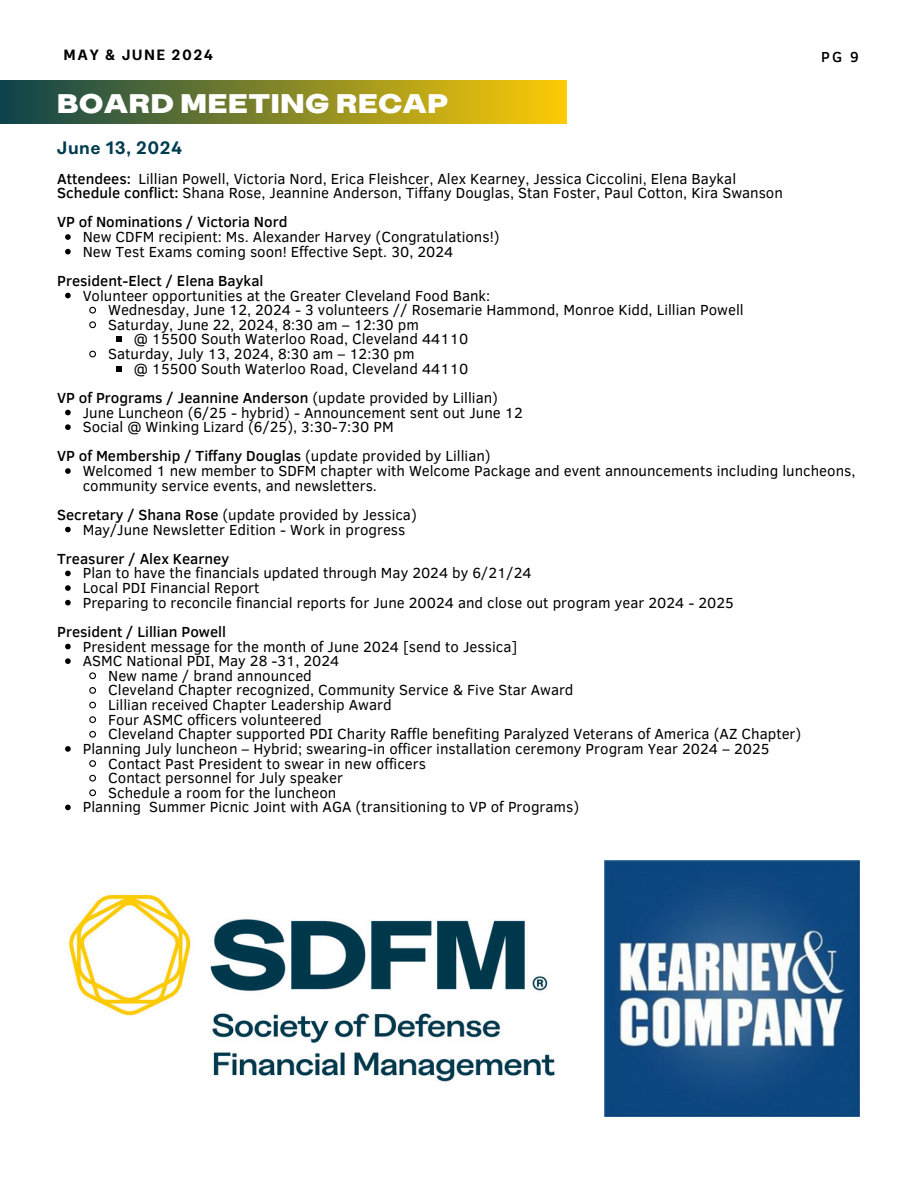
<style>
.page{position:relative;width:918px;height:1188px;background:#fff}
.page>*{position:absolute;margin:0;border:0;box-sizing:border-box;transform-origin:0 0}
.t1{font:800 27px "Greed Extended";letter-spacing:.03em;color:#fff}
.t2{font:600 18px "Greed Standard";letter-spacing:.07em;color:#003c4f}
.t3{font:15px/14.7px "Clear Sans";color:#000}
.t4{font:500 15px "Clear Sans";color:#000}
.t5{font:600 14.85px "Greed Standard";letter-spacing:.14em;color:#000}
.t6{font:500 14.85px "Clear Sans";color:#000}
.s1{font-weight:500}
.s2{font-weight:400}
</style>
<div class="page">
<svg style="left:65px;top:234px;width:6px;height:6px"></svg>
<svg style="left:65px;top:249px;width:6px;height:5px"></svg>
<svg style="left:65px;top:293px;width:6px;height:5px"></svg>
<svg style="left:89px;top:306px;width:7px;height:8px"></svg>
<svg style="left:89px;top:321px;width:7px;height:8px"></svg>
<svg style="left:116px;top:337px;width:5px;height:5px"></svg>
<svg style="left:89px;top:350px;width:7px;height:8px"></svg>
<svg style="left:116px;top:366px;width:5px;height:5px"></svg>
<svg style="left:65px;top:410px;width:6px;height:5px"></svg>
<svg style="left:65px;top:424px;width:6px;height:6px"></svg>
<svg style="left:65px;top:468px;width:6px;height:6px"></svg>
<svg style="left:65px;top:527px;width:6px;height:5px"></svg>
<svg style="left:65px;top:571px;width:6px;height:5px"></svg>
<svg style="left:65px;top:585px;width:6px;height:6px"></svg>
<svg style="left:65px;top:600px;width:6px;height:5px"></svg>
<svg style="left:65px;top:644px;width:6px;height:5px"></svg>
<svg style="left:65px;top:658px;width:6px;height:6px"></svg>
<svg style="left:89px;top:672px;width:7px;height:8px"></svg>
<svg style="left:89px;top:687px;width:7px;height:7px"></svg>
<svg style="left:89px;top:701px;width:7px;height:8px"></svg>
<svg style="left:89px;top:716px;width:7px;height:7px"></svg>
<svg style="left:89px;top:730px;width:7px;height:8px"></svg>
<svg style="left:65px;top:746px;width:6px;height:6px"></svg>
<svg style="left:89px;top:760px;width:7px;height:7px"></svg>
<svg style="left:89px;top:774px;width:7px;height:8px"></svg>
<svg style="left:89px;top:789px;width:7px;height:8px"></svg>
<svg style="left:65px;top:805px;width:6px;height:5px"></svg>
<div style="left:0;top:80px;width:567px;height:44px;background:linear-gradient(to right,#0c434b,#fdcb05)"></div>
<img style="left:604px;top:861px;width:255px;height:255px">
<img style="left:69px;top:894px;width:486px;height:188px">
<p class="t5" style="left:64px;top:46px;width:150px">MAY &amp; JUNE 2024</p>
<p class="t1" style="left:57px;top:86px;width:392px">BOARD MEETING RECAP</p>
<p class="t2" style="left:57px;top:136px;width:126px">June 13, 2024</p>
<p class="t6" style="left:821px;top:46px;width:39px">PG 9</p>
<h3 class="t3" style="left:57px;top:170px;width:681px"><span class="s1">Attendees:</span> Lillian Powell, Victoria Nord, Erica Fleishcer, Alex Kearney, Jessica Ciccolini, Elena Baykal</h3>
<h3 class="t3" style="left:57px;top:185px;width:727px"><span class="s1">Schedule conflict:</span> Shana Rose, Jeannine Anderson, Tiffany Douglas, Stan Foster, Paul Cotton, Kira Swanson</h3>
<p class="t4" style="left:57px;top:211px;width:232px">VP of Nominations / Victoria Nord</p>
<h1 class="t3" style="left:83px;top:229px;width:418px">New CDFM recipient: Ms. Alexander Harvey (Congratulations!)</h1>
<h2 class="t3" style="left:83px;top:243px;width:372px">New Test Exams coming soon! Effective Sept. 30, 2024</h2>
<p class="t4" style="left:57px;top:270px;width:208px">President-Elect / Elena Baykal</p>
<p class="t3" style="left:83px;top:287px;width:409px">Volunteer opportunities at the Greater Cleveland Food Bank:</p>
<h4 class="t3" style="left:108px;top:302px;width:637px">Wednesday, June 12, 2024 - 3 volunteers // Rosemarie Hammond, Monroe Kidd, Lillian Powell</h4>
<p class="t3" style="left:108px;top:316px;width:312px">Saturday, June 22, 2024, 8:30 am – 12:30 pm</p>
<p class="t3" style="left:134px;top:331px;width:336px">@ 15500 South Waterloo Road, Cleveland 44110</p>
<h4 class="t3" style="left:108px;top:346px;width:308px">Saturday, July 13, 2024, 8:30 am – 12:30 pm</h4>
<p class="t3" style="left:134px;top:360px;width:336px">@ 15500 South Waterloo Road, Cleveland 44110</p>
<p class="t4" style="left:57px;top:387px;width:442px">VP of Programs / Jeannine Anderson <span class="s2">(update provided by Lillian)</span></p>
<p class="t3" style="left:83px;top:404px;width:442px">June Luncheon (6/25 - hybrid) - Announcement sent out June 12</p>
<p class="t3" style="left:83px;top:419px;width:312px">Social @ Winking Lizard (6/25), 3:30-7:30 PM</p>
<p class="t4" style="left:57px;top:445px;width:435px">VP of Membership / Tiffany Douglas <span class="s2">(update provided by Lillian)</span></p>
<p class="t3" style="left:83px;top:463px;width:774px">Welcomed 1 new member to SDFM chapter with Welcome Package and event announcements including luncheons, community service events, and newsletters.</p>
<p class="t3" style="left:57px;top:507px;width:361px"><span class="s1">Secretary / Shana Rose</span> (update provided by Jessica)</p>
<p class="t3" style="left:83px;top:521px;width:324px">May/June Newsletter Edition - Work in progress</p>
<p class="t4" style="left:57px;top:548px;width:173px">Treasurer / Alex Kearney</p>
<p class="t3" style="left:83px;top:565px;width:451px">Plan to have the financials updated through May 2024 by 6/21/24</p>
<p class="t3" style="left:83px;top:580px;width:178px">Local PDI Financial Report</p>
<p class="t3" style="left:83px;top:594px;width:653px">Preparing to reconcile financial reports for June 20024 and close out program year 2024 - 2025</p>
<h4 class="t4" style="left:57px;top:621px;width:170px">President / Lillian Powell</h4>
<p class="t3" style="left:83px;top:638px;width:436px">President message for the month of June 2024 [send to Jessica]</p>
<p class="t3" style="left:83px;top:653px;width:258px">ASMC National PDI, May 28 -31, 2024</p>
<p class="t3" style="left:108px;top:667px;width:205px">New name / brand announced</p>
<p class="t3" style="left:108px;top:682px;width:467px">Cleveland Chapter recognized, Community Service &amp; Five Star Award</p>
<h4 class="t3" style="left:108px;top:697px;width:285px">Lillian received Chapter Leadership Award</h4>
<p class="t3" style="left:108px;top:711px;width:215px">Four ASMC officers volunteered</p>
<p class="t3" style="left:108px;top:726px;width:695px">Cleveland Chapter supported PDI Charity Raffle benefiting Paralyzed Veterans of America (AZ Chapter)</p>
<p class="t3" style="left:83px;top:741px;width:688px">Planning July luncheon – Hybrid; swearing-in officer installation ceremony Program Year 2024 – 2025</p>
<p class="t3" style="left:108px;top:755px;width:319px">Contact Past President to swear in new officers</p>
<p class="t3" style="left:108px;top:770px;width:236px">Contact personnel for July speaker</p>
<p class="t3" style="left:108px;top:784px;width:230px">Schedule a room for the luncheon</p>
<p class="t3" style="left:83px;top:799px;width:498px">Planning Summer Picnic Joint with AGA (transitioning to VP of Programs)</p>
</div>
